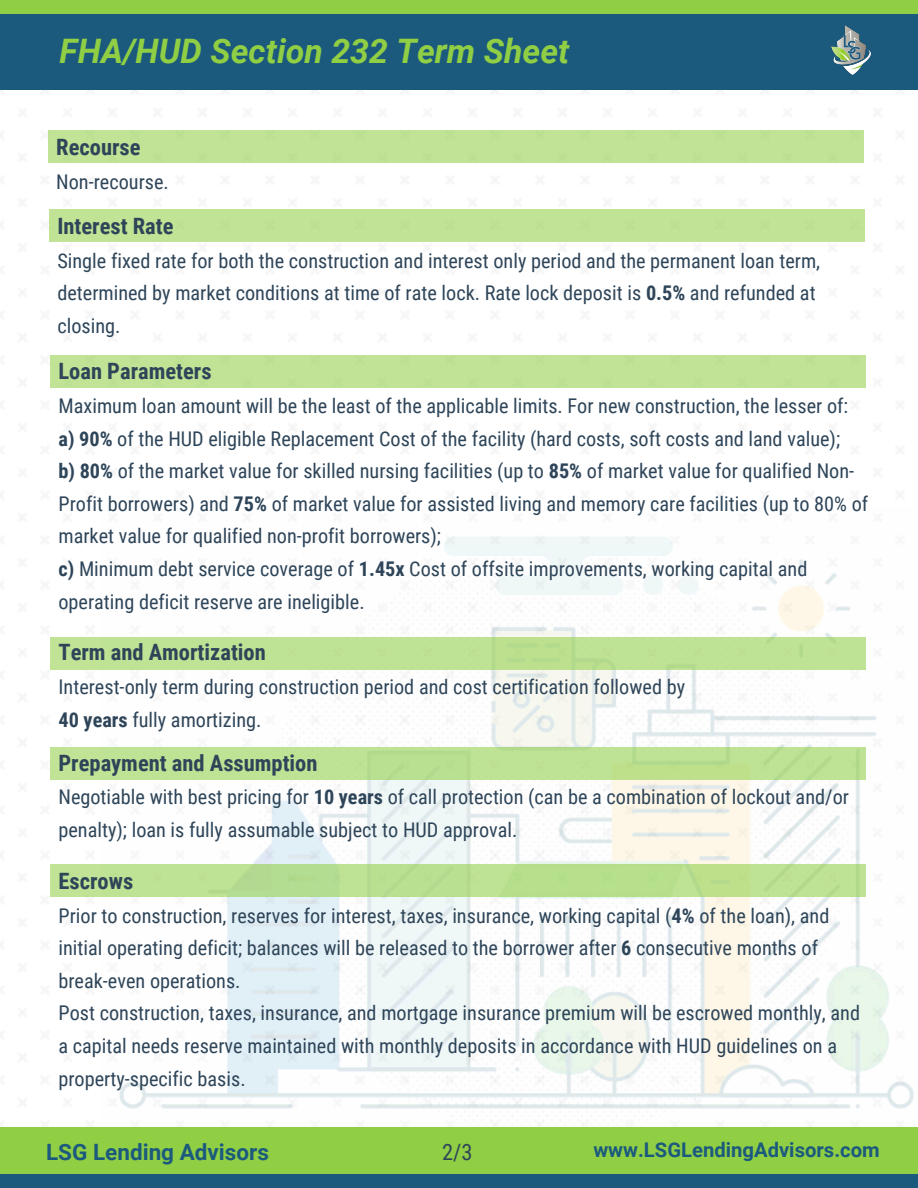
<style>
.page{position:relative;width:918px;height:1188px;background:#fff}
.page>*{position:absolute;margin:0;border:0;box-sizing:border-box;transform-origin:0 0}
.t1{font:italic 700 33.75px "Roboto";color:#90cf44}
.t2{font:700 22.5px "Roboto Condensed";color:#2e4559}
.t3{font:700 22.5px "Roboto";color:#1b5a7d}
.t4{font:22.5px "Roboto Condensed";color:#2e4559}
.t5{font:20.25px/32.7px "Roboto Condensed";color:#2e4559}
.t6{font:700 20.25px "Roboto";color:#1b5a7d}
.s1{font-weight:700}
</style>
<div class="page">
<img style="left:101px;top:536px;width:813px;height:590px">
<div style="left:51px;top:637px;width:815px;height:32px;background:#bfe394"></div>
<div style="left:51px;top:747px;width:815px;height:33px;background:#bfe394"></div>
<div style="left:0;top:0;width:918px;height:90px;background:#1b5a7d"></div>
<div style="left:0;top:0;width:918px;height:13px;background:#90cf44"></div>
<img style="left:831px;top:26px;width:40px;height:48px">
<div style="left:51px;top:864px;width:815px;height:33px;background:#bbe091"></div>
<div style="left:51px;top:355px;width:815px;height:33px;background:#c0e395"></div>
<div style="left:0;top:1127px;width:918px;height:47px;background:#90cf44"></div>
<div style="left:0;top:1174px;width:918px;height:14px;background:#1b5a7d"></div>
<div style="left:50px;top:209px;width:815px;height:33px;background:#c0e395"></div>
<div style="left:48px;top:130px;width:816px;height:33px;background:#c0e395"></div>
<h1 class="t1" style="left:60px;top:27px;width:511px">FHA/HUD Section 232 Term Sheet</h1>
<p class="t2" style="left:56px;top:131px;width:86px">Recourse</p>
<p class="t5" style="left:56px;top:165px;width:114px">Non-recourse.</p>
<p class="t2" style="left:57px;top:210px;width:118px">Interest Rate</p>
<p class="t5" style="left:57px;top:243px;width:764px">Single fixed rate for both the construction and interest only period and the permanent loan term, determined by market conditions at time of rate lock. Rate lock deposit is <span class="s1">0.5%</span> and refunded at closing.</p>
<p class="t2" style="left:58px;top:355px;width:155px">Loan Parameters</p>
<p class="t5" style="left:58px;top:389px;width:811px">Maximum loan amount will be the least of the applicable limits. For new construction, the lesser of: <span class="s1">a) 90%</span> of the HUD eligible Replacement Cost of the facility (hard costs, soft costs and land value);<br><span class="s1">b) 80%</span> of the market value for skilled nursing facilities (up to <span class="s1">85%</span> of market value for qualified Non-Profit borrowers) and <span class="s1">75%</span> of market value for assisted living and memory care facilities (up to 80% of market value for qualified non-profit borrowers);<br><span class="s1">c)</span> Minimum debt service coverage of <span class="s1">1.45x</span> Cost of offsite improvements, working capital and operating deficit reserve are ineligible.</p>
<p class="t2" style="left:58px;top:637px;width:209px">Term and Amortization</p>
<p class="t5" style="left:58px;top:670px;width:628px">Interest-only term during construction period and cost certification followed by<br><span class="s1">40 years</span> fully amortizing.</p>
<p class="t2" style="left:58px;top:747px;width:261px">Prepayment and Assumption</p>
<p class="t5" style="left:58px;top:780px;width:792px">Negotiable with best pricing for <span class="s1">10 years</span> of call protection (can be a combination of lockout and/or penalty); loan is fully assumable subject to HUD approval.</p>
<p class="t2" style="left:58px;top:865px;width:76px">Escrows</p>
<p class="t5" style="left:58px;top:898px;width:803px">Prior to construction, reserves for interest, taxes, insurance, working capital (<span class="s1">4%</span> of the loan), and initial operating deficit; balances will be released to the borrower after <span class="s1">6</span> consecutive months of break-even operations.<br>Post construction, taxes, insurance, and mortgage insurance premium will be escrowed monthly, and a capital needs reserve maintained with monthly deposits in accordance with HUD guidelines on a property-specific basis.</p>
<p class="t3" style="left:46px;top:1136px;width:224px">LSG Lending Advisors</p>
<p class="t4" style="left:442px;top:1136px;width:32px">2/3</p>
<p class="t6" style="left:593px;top:1135px;width:288px">www.LSGLendingAdvisors.com</p>
</div>
